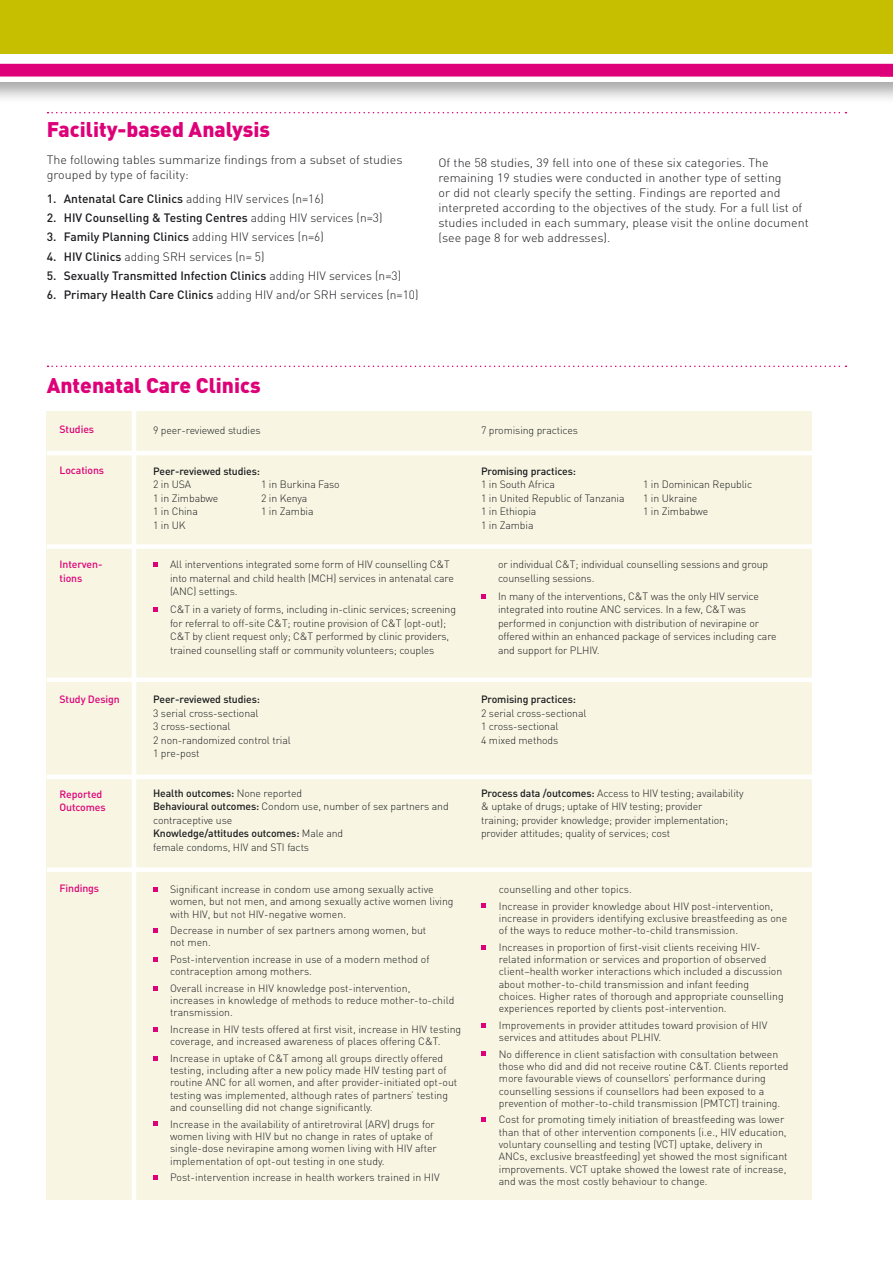
<style>
.page{position:relative;width:893px;height:1263px;background:#fff}
.page>*{position:absolute;margin:0;border:0;box-sizing:border-box;transform-origin:0 0}
.t1{font:900 21px "DIN";color:#de0078}
.t2{font:300 12px/15px "DIN";color:#1b1b1f;scale:1.04 1}
.t3{font:500 12px "DIN";color:#1b1b1f}
.t4{font:300 12px "DIN";color:#1b1b1f}
.t5{font:300 10.5px/12.3px "DIN";color:#1b1b1f}
.t6{font:500 10.5px "DIN";letter-spacing:-.01em;color:#1b1b1f}
.t7{font:500 10.5px/13.5px "DIN";letter-spacing:-.01em;color:#de0078}
.s1{font-weight:500}
.s2{font-weight:300}
</style>
<div class="page">
<div style="left:0;top:0;width:893px;height:104px;background:#1b1b1f;opacity:.4"></div>
<div style="left:0;top:0;width:893px;height:82px;background:#fff"></div>
<div style="left:0;top:64px;width:893px;height:12px;background:#de0078"></div>
<div style="left:47px;top:411px;width:765px;height:788px;background:#f8f6e2"></div>
<hr style="left:132px;top:408px;width:4px;height:855px;background:#fff">
<svg style="left:153px;top:563px;width:4px;height:4px"></svg>
<svg style="left:153px;top:607px;width:4px;height:5px"></svg>
<svg style="left:481px;top:594px;width:4px;height:4px"></svg>
<hr style="left:47px;top:451px;width:765px;height:4px;background:#fff">
<div style="left:47px;top:544px;width:765px;height:5px;background:#fff"></div>
<div style="left:47px;top:677px;width:765px;height:5px;background:#fff"></div>
<hr style="left:47px;top:775px;width:765px;height:4px;background:#fff">
<div style="left:47px;top:867px;width:765px;height:5px;background:#fff"></div>
<svg style="left:153px;top:887px;width:4px;height:4px"></svg>
<svg style="left:153px;top:928px;width:4px;height:5px"></svg>
<svg style="left:153px;top:957px;width:4px;height:4px"></svg>
<svg style="left:153px;top:986px;width:4px;height:4px"></svg>
<svg style="left:153px;top:1027px;width:4px;height:4px"></svg>
<svg style="left:153px;top:1056px;width:4px;height:4px"></svg>
<svg style="left:153px;top:1122px;width:4px;height:4px"></svg>
<svg style="left:153px;top:1175px;width:4px;height:4px"></svg>
<svg style="left:482px;top:904px;width:4px;height:4px"></svg>
<svg style="left:482px;top:945px;width:4px;height:4px"></svg>
<svg style="left:482px;top:1023px;width:4px;height:4px"></svg>
<svg style="left:482px;top:1052px;width:4px;height:4px"></svg>
<svg style="left:482px;top:1117px;width:4px;height:5px"></svg>
<div style="left:0;top:0;width:893px;height:53px;background:#c6bf00"></div>
<div style="left:0;top:65px;width:893px;height:12px;background:#de0078"></div>
<svg style="left:48px;top:112px;width:798px;height:1px"></svg>
<svg style="left:48px;top:366px;width:798px;height:1px"></svg>
<h1 class="t1" style="left:47px;top:115px;width:225px">Facility-based Analysis</h1>
<p class="t2" style="left:47px;top:152px;width:344px">The following tables summarize findings from a subset of studies grouped by type of facility:</p>
<p class="t4" style="left:47px;top:191px;width:279px"><span class="s1">1. Antenatal Care Clinics</span> adding HIV services (n=16)</p>
<p class="t3" style="left:47px;top:210px;width:337px">2. HIV Counselling &amp; Testing Centres <span class="s2">adding HIV services (n=3)</span></p>
<p class="t3" style="left:47px;top:229px;width:279px">3. Family Planning Clinics <span class="s2">adding HIV services (n=6)</span></p>
<p class="t4" style="left:47px;top:249px;width:219px"><span class="s1">4. HIV Clinics</span> adding SRH services (n= 5)</p>
<p class="t3" style="left:47px;top:268px;width:356px">5. Sexually Transmitted Infection Clinics <span class="s2">adding HIV services (n=3)</span></p>
<p class="t4" style="left:47px;top:287px;width:373px"><span class="s1">6. Primary Health Care Clinics</span> adding HIV and/or SRH services (n=10)</p>
<p class="t2" style="left:438px;top:155px;width:358px">Of the 58 studies, 39 fell into one of these six categories. The remaining 19 studies were conducted in another type of setting<br>or did not clearly specify the setting. Findings are reported and interpreted according to the objectives of the study. For a full list of studies included in each summary, please visit the online document (see page 8 for web addresses).</p>
<h1 class="t1" style="left:47px;top:371px;width:215px">Antenatal Care Clinics</h1>
<p class="t7" style="left:60px;top:422px;width:36px">Studies</p>
<p class="t7" style="left:60px;top:463px;width:46px">Locations</p>
<p class="t5" style="left:153px;top:424px;width:109px">9 peer-reviewed studies</p>
<p class="t5" style="left:481px;top:424px;width:99px">7 promising practices</p>
<p class="t6" style="left:153px;top:464px;width:108px">Peer-reviewed studies:</p>
<p class="t5" style="left:153px;top:478px;width:40px">2 in USA</p>
<p class="t5" style="left:261px;top:478px;width:80px">1 in Burkina Faso</p>
<p class="t5" style="left:153px;top:492px;width:67px">1 in Zimbabwe</p>
<p class="t5" style="left:261px;top:492px;width:48px">2 in Kenya</p>
<p class="t5" style="left:153px;top:505px;width:46px">1 in China</p>
<p class="t5" style="left:261px;top:505px;width:54px">1 in Zambia</p>
<p class="t5" style="left:153px;top:519px;width:34px">1 in UK</p>
<p class="t6" style="left:481px;top:464px;width:97px">Promising practices:</p>
<p class="t5" style="left:481px;top:478px;width:75px">1 in South Africa</p>
<p class="t5" style="left:643px;top:478px;width:111px">1 in Dominican Republic</p>
<p class="t5" style="left:481px;top:492px;width:145px">1 in United Republic of Tanzania</p>
<p class="t5" style="left:643px;top:492px;width:56px">1 in Ukraine</p>
<p class="t5" style="left:481px;top:505px;width:57px">1 in Ethiopia</p>
<p class="t5" style="left:643px;top:505px;width:67px">1 in Zimbabwe</p>
<p class="t5" style="left:481px;top:519px;width:54px">1 in Zambia</p>
<p class="t7" style="left:60px;top:557px;width:44px">Interven&shy;tions</p>
<p class="t5" style="left:170px;top:558px;width:285px;line-height:13.5px">All interventions integrated some form of HIV counselling C&amp;T into maternal and child health (MCH) services in antenatal care (ANC) settings.</p>
<p class="t5" style="left:170px;top:602px;width:287px;line-height:13.5px">C&amp;T in a variety of forms, including in-clinic services; screening for referral to off-site C&amp;T; routine provision of C&amp;T (opt-out); C&amp;T by client request only; C&amp;T performed by clinic providers, trained counselling staff or community volunteers; couples</p>
<p class="t5" style="left:498px;top:558px;width:272px;line-height:13.5px">or individual C&amp;T; individual counselling sessions and group counselling sessions.</p>
<p class="t5" style="left:498px;top:589px;width:280px;line-height:13.5px">In many of the interventions, C&amp;T was the only HIV service integrated into routine ANC services. In a few, C&amp;T was performed in conjunction with distribution of nevirapine or offered within an enhanced package of services including care and support for PLHIV.</p>
<p class="t7" style="left:60px;top:692px;width:62px">Study Design</p>
<p class="t6" style="left:153px;top:693px;width:108px">Peer-reviewed studies:</p>
<p class="t5" style="left:153px;top:706px;width:139px;line-height:13.5px">3 serial cross-sectional<br>3 cross-sectional<br>2 non-randomized control trial<br>1 pre-post</p>
<p class="t6" style="left:481px;top:693px;width:97px">Promising practices:</p>
<p class="t5" style="left:481px;top:706px;width:107px;line-height:13.5px">2 serial cross-sectional<br>1 cross-sectional<br>4 mixed methods</p>
<p class="t7" style="left:60px;top:787px;width:48px">Reported<br>Outcomes</p>
<p class="t7" style="left:60px;top:881px;width:41px">Findings</p>
<p class="t5" style="left:153px;top:786px;width:297px;line-height:13.5px"><span class="s1">Health outcomes:</span> None reported<br><span class="s1">Behavioural outcomes:</span> Condom use, number of sex partners and contraceptive use<br><span class="s1">Knowledge/attitudes outcomes:</span> Male and<br>female condoms, HIV and STI facts</p>
<p class="t5" style="left:481px;top:786px;width:264px;line-height:13.5px"><span class="s1">Process data /outcomes:</span> Access to HIV testing; availability &amp; uptake of drugs; uptake of HIV testing; provider<br>training; provider knowledge; provider implementation; provider attitudes; quality of services; cost</p>
<p class="t5" style="left:170px;top:883px;width:285px">Significant increase in condom use among sexually active women, but not men, and among sexually active women living with HIV, but not HIV-negative women.</p>
<p class="t5" style="left:170px;top:924px;width:258px">Decrease in number of sex partners among women, but not men.</p>
<p class="t5" style="left:170px;top:953px;width:261px">Post-intervention increase in use of a modern method of contraception among mothers.</p>
<p class="t5" style="left:170px;top:982px;width:286px">Overall increase in HIV knowledge post-intervention, increases in knowledge of methods to reduce mother-to-child transmission.</p>
<p class="t5" style="left:170px;top:1023px;width:293px">Increase in HIV tests offered at first visit, increase in HIV testing coverage, and increased awareness of places offering C&amp;T.</p>
<p class="t5" style="left:170px;top:1052px;width:289px">Increase in uptake of C&amp;T among all groups directly offered testing, including after a new policy made HIV testing part of routine ANC for all women, and after provider-initiated opt-out testing was implemented, although rates of partners’ testing and counselling did not change significantly.</p>
<p class="t5" style="left:170px;top:1117px;width:268px">Increase in the availability of antiretroviral (ARV) drugs for women living with HIV but no change in rates of uptake of single-dose nevirapine among women living with HIV after implementation of opt-out testing in one study.</p>
<p class="t5" style="left:170px;top:1171px;width:271px">Post-intervention increase in health workers trained in HIV</p>
<p class="t5" style="left:499px;top:881px;width:276px;line-height:16.5px">counselling and other topics.<br>Increase in provider knowledge about HIV post-intervention,</p>
<p class="t5" style="left:499px;top:912px;width:290px">increase in providers identifying exclusive breastfeeding as one of the ways to reduce mother-to-child transmission.</p>
<p class="t5" style="left:499px;top:941px;width:286px">Increases in proportion of first-visit clients receiving HIV&shy;related information or services and proportion of observed client–health worker interactions which included a discussion about mother-to-child transmission and infant feeding choices. Higher rates of thorough and appropriate counselling experiences reported by clients post-intervention.</p>
<p class="t5" style="left:499px;top:1019px;width:270px">Improvements in provider attitudes toward provision of HIV services and attitudes about PLHIV.</p>
<p class="t5" style="left:499px;top:1047px;width:291px">No difference in client satisfaction with consultation between those who did and did not receive routine C&amp;T. Clients reported more favourable views of counsellors’ performance during counselling sessions if counsellors had been exposed to a prevention of mother-to-child transmission (PMTCT) training.</p>
<p class="t5" style="left:499px;top:1113px;width:290px">Cost for promoting timely initiation of breastfeeding was lower than that of other intervention components (i.e., HIV education, voluntary counselling and testing (VCT) uptake, delivery in ANCs, exclusive breastfeeding) yet showed the most significant improvements. VCT uptake showed the lowest rate of increase, and was the most costly behaviour to change.</p>
</div>
